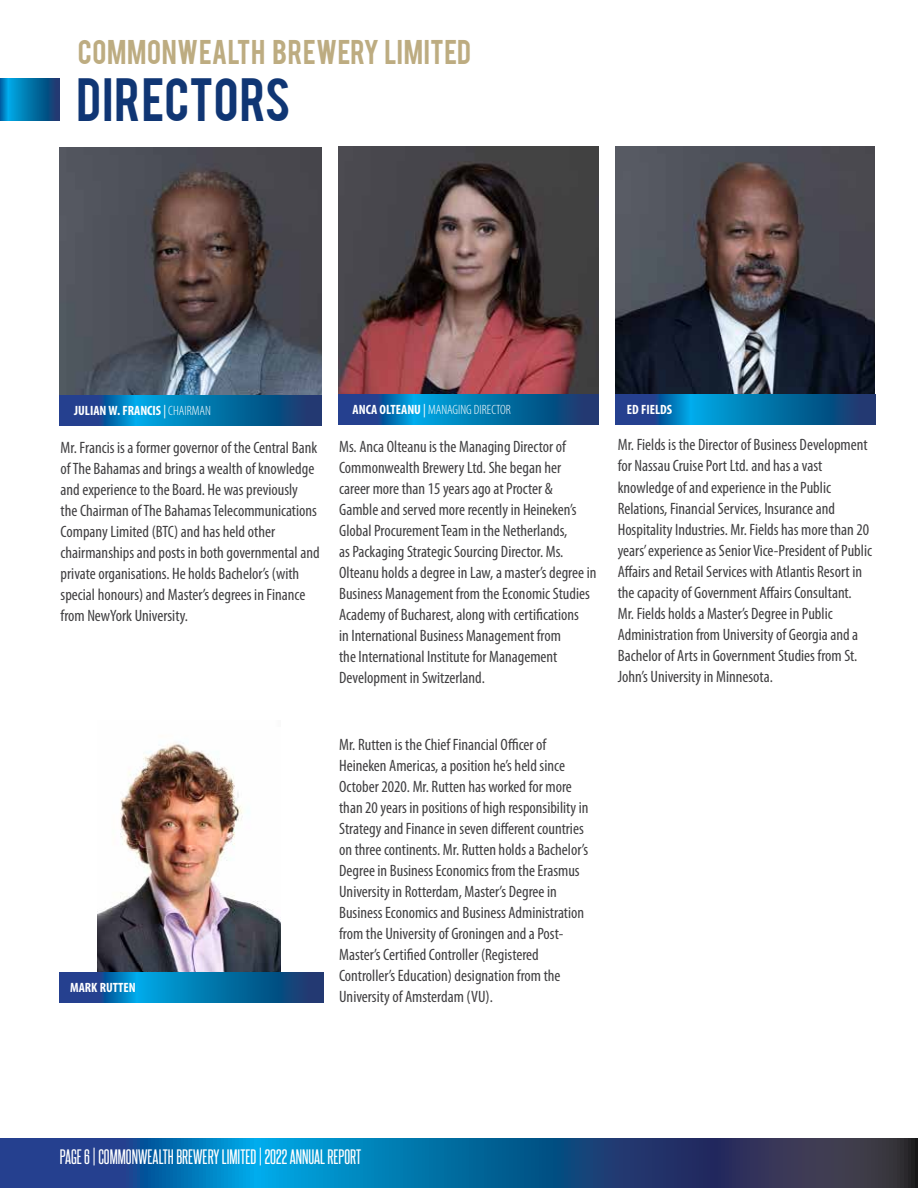
<style>
.page{position:relative;width:918px;height:1188px;background:#fff}
.page>*{position:absolute;margin:0;border:0;box-sizing:border-box;transform-origin:0 0}
.t1{font:48px "Bebas";letter-spacing:.01em;color:#103674}
.t2{font:27px "Bebas";letter-spacing:.02em;color:#bdac81}
.t3{font:18px "Steelfish Rg";color:#fff}
.t4{font:condensed 16.5px/21px "Myriad Pro";color:#414042}
.t5{font:700 condensed 13.5px "Myriad Pro";color:#fff}
.t6{font:300 condensed 13.5px "Myriad Pro";color:#fff}
.s1{font-weight:400}
.s2{font-weight:300}
.s3{font-weight:700}
</style>
<div class="page">
<img style="left:60px;top:148px;width:262px;height:247px">
<svg style="left:60px;top:395px;width:262px;height:30px;background:#0a67a3"></svg>
<img style="left:97px;top:743px;width:183px;height:229px">
<svg style="left:0;top:79px;width:60px;height:41px;background:#0570a8"></svg>
<svg style="left:0;top:1138px;width:918px;height:50px;background:#16578c"></svg>
<img style="left:338px;top:147px;width:261px;height:255px">
<svg style="left:338px;top:394px;width:260px;height:30px;background:#0a67a3"></svg>
<img style="left:616px;top:147px;width:259px;height:247px">
<svg style="left:616px;top:394px;width:259px;height:30px;background:#0a67a3"></svg>
<svg style="left:60px;top:972px;width:264px;height:31px;background:#0a67a3"></svg>
<h2 class="t2" style="left:78px;top:33px;width:395px">COMMONWEALTH BREWERY LIMITED</h2>
<h1 class="t1" style="left:76px;top:64px;width:216px">DIRECTORS</h1>
<p class="t5" style="left:74px;top:402px;width:138px">JULIAN W. FRANCIS <span class="s1">|</span> <span class="s2">CHAIRMAN</span></p>
<p class="t4" style="left:61px;top:437px;width:261px">Mr. Francis is a former governor of the Central Bank of The Bahamas and brings a wealth of knowledge and experience to the Board. He was previously<br>the Chairman of The Bahamas Telecommunications Company Limited (BTC) and has held other chairmanships and posts in both governmental and private organisations. He holds Bachelor’s (with special honours) and Master’s degrees in Finance from NewYork University.</p>
<p class="t6" style="left:353px;top:402px;width:160px"><span class="s3">ANCA OLTEANU</span> <span class="s1">|</span> MANAGING DIRECTOR</p>
<p class="t4" style="left:339px;top:436px;width:259px">Ms. Anca Olteanu is the Managing Director of Commonwealth Brewery Ltd. She began her<br>career more than 15 years ago at Procter &amp;<br>Gamble and served more recently in Heineken’s Global Procurement Team in the Netherlands,<br>as Packaging Strategic Sourcing Director. Ms.<br>Olteanu holds a degree in Law, a master’s degree in Business Management from the Economic Studies Academy of Bucharest, along with certifications<br>in International Business Management from<br>the International Institute for Management Development in Switzerland.</p>
<p class="t5" style="left:70px;top:979px;width:67px">MARK RUTTEN</p>
<p class="t4" style="left:339px;top:734px;width:251px">Mr. Rutten is the Chief Financial Officer of Heineken Americas, a position he’s held since October 2020. Mr. Rutten has worked for more than 20 years in positions of high responsibility in Strategy and Finance in seven different countries on three continents. Mr. Rutten holds a Bachelor’s Degree in Business Economics from the Erasmus University in Rotterdam, Master’s Degree in Business Economics and Business Administration from the University of Groningen and a Post-Master’s Certified Controller (Registered Controller’s Education) designation from the University of Amsterdam (VU).</p>
<p class="t5" style="left:627px;top:401px;width:47px">ED FIELDS</p>
<p class="t4" style="left:618px;top:434px;width:256px">Mr. Fields is the Director of Business Development for Nassau Cruise Port Ltd. and has a vast knowledge of and experience in the Public Relations, Financial Services, Insurance and Hospitality Industries. Mr. Fields has more than 20 years’ experience as Senior Vice-President of Public Affairs and Retail Services with Atlantis Resort in the capacity of Government Affairs Consultant.<br>Mr. Fields holds a Master’s Degree in Public Administration from University of Georgia and a Bachelor of Arts in Government Studies from St.<br>John’s University in Minnesota.</p>
<p class="t3" style="left:60px;top:1146px;width:303px">PAGE 6 | COMMONWEALTH BREWERY LIMITED | 2022 ANNUAL REPORT</p>
</div>
